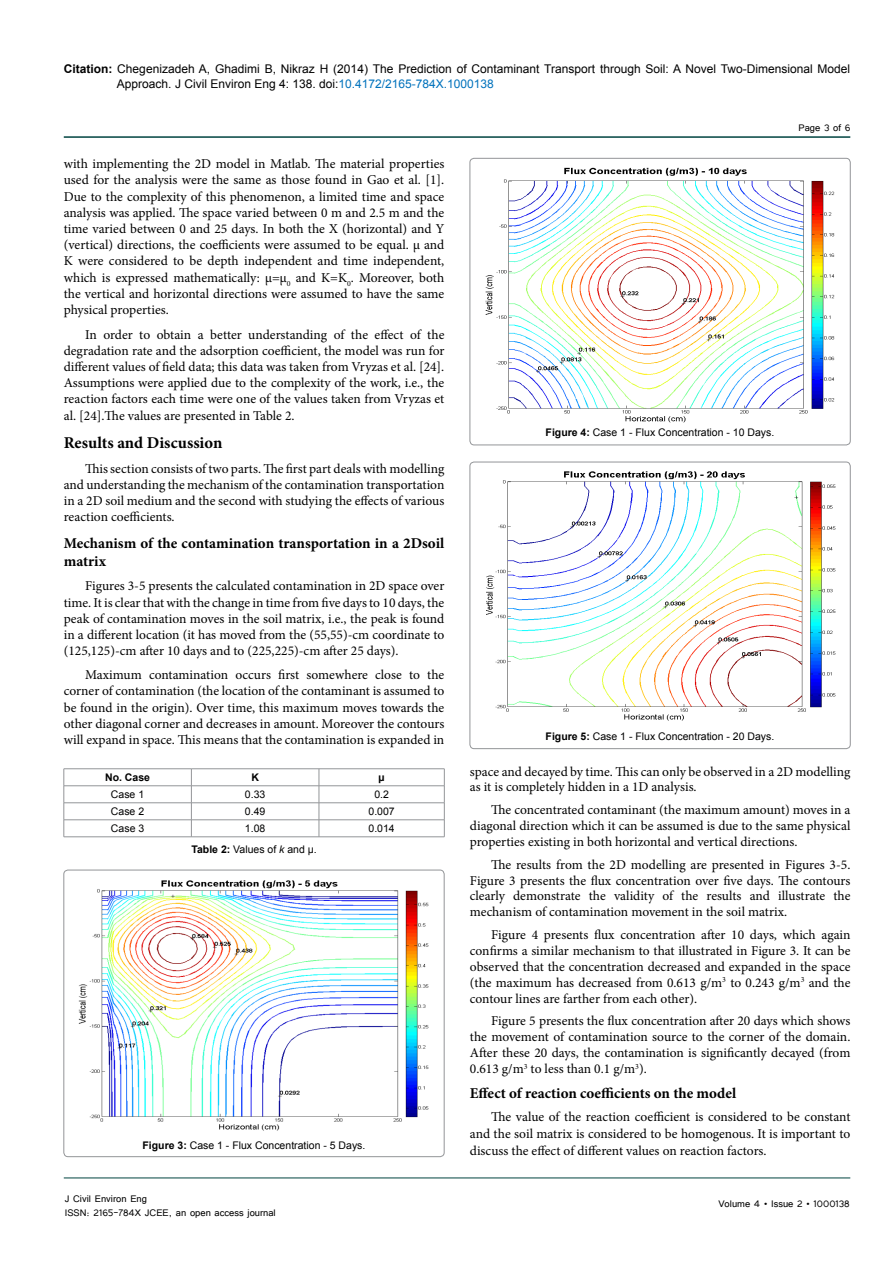
<style>
.page{position:relative;width:893px;height:1263px;background:#fff}
.page>*{position:absolute;margin:0;border:0;box-sizing:border-box;transform-origin:0 0}
.SH{font:700 16.5px "Minion Pro";color:#000}
.SSH{font:700 15px/18px "Minion Pro";color:#000}
.annotation_text{font:13.5px/16.2px "Minion Pro";color:#000;text-align:justify}
.t1{font:12px/15px "Arial";color:#000}
.t2{font:12px/14.4px "Tunga";color:#000}
.t3{font:10.5px "Arial";color:#000}
.t4{font:700 10.5px "Arial";color:#000}
.s1{font-weight:700}
.s2{color:#0072bc}
.s3{font-style:italic}
</style>
<div class="page">
<hr style="left:64px;top:1178px;width:786px;height:1px;background:#004440">
<hr style="left:64px;top:136px;width:786px;height:2px;background:#004440">
<hr style="left:64px;top:768px;width:127px;height:1px;background:#939598">
<hr style="left:191px;top:768px;width:128px;height:1px;background:#939598">
<hr style="left:319px;top:768px;width:125px;height:1px;background:#939598">
<hr style="left:64px;top:785px;width:127px;height:1px;background:#939598">
<hr style="left:191px;top:785px;width:128px;height:1px;background:#939598">
<hr style="left:319px;top:785px;width:125px;height:1px;background:#939598">
<hr style="left:64px;top:802px;width:127px;height:1px;background:#939598">
<hr style="left:191px;top:802px;width:128px;height:1px;background:#939598">
<hr style="left:319px;top:802px;width:125px;height:1px;background:#939598">
<hr style="left:64px;top:819px;width:127px;height:1px;background:#939598">
<svg style="left:64px;top:769px;width:1px;height:67px"></svg>
<hr style="left:191px;top:819px;width:128px;height:1px;background:#939598">
<svg style="left:191px;top:769px;width:1px;height:67px"></svg>
<hr style="left:319px;top:819px;width:125px;height:1px;background:#939598">
<svg style="left:319px;top:769px;width:1px;height:67px"></svg>
<svg style="left:444px;top:769px;width:1px;height:68px"></svg>
<hr style="left:64px;top:836px;width:127px;height:1px;background:#939598">
<hr style="left:191px;top:836px;width:128px;height:1px;background:#939598">
<hr style="left:319px;top:836px;width:125px;height:1px;background:#939598">
<div style="left:64px;top:870px;width:380px;height:287px;border:1px solid #939598;border-radius:4px"></div>
<img style="left:78px;top:880px;width:351px;height:251px">
<div style="left:470px;top:158px;width:380px;height:287px;border:1px solid #939598;border-radius:4px"></div>
<img style="left:485px;top:167px;width:350px;height:256px">
<div style="left:470px;top:462px;width:380px;height:287px;border:1px solid #939598;border-radius:4px"></div>
<img style="left:486px;top:471px;width:350px;height:250px">
<p class="t1" style="left:117px;top:61px;width:735px;text-indent:-53px"><span class="s1">Citation:</span> Chegenizadeh A, Ghadimi B, Nikraz H (2014) The Prediction of Contaminant Transport through Soil: A Novel Two-Dimensional Model<br>Approach. J Civil Environ Eng 4: 138. doi:<span class="s2">10.4172/2165-784X.1000138</span></p>
<p class="t2" style="left:798px;top:119px;width:54px">Page 3 of 6</p>
<p class="annotation_text" style="left:64px;top:156px;width:382px">with implementing the 2D model in Matlab. The material properties used for the analysis were the same as those found in Gao et al. [1].<br>Due to the complexity of this phenomenon, a limited time and space analysis was applied. The space varied between 0 m and 2.5 m and the time varied between 0 and 25 days. In both the X (horizontal) and Y (vertical) directions, the coefficients were assumed to be equal. µ and K were considered to be depth independent and time independent, which is expressed mathematically: µ=µ<sub>0</sub> and K=K<sub>0</sub>. Moreover, both the vertical and horizontal directions were assumed to have the same physical properties.</p>
<p class="annotation_text" style="left:64px;top:326px;width:382px;text-indent:21px">In order to obtain a better understanding of the effect of the degradation rate and the adsorption coefficient, the model was run for different values of field data; this data was taken from Vryzas et al. [24].<br>Assumptions were applied due to the complexity of the work, i.e., the reaction factors each time were one of the values taken from Vryzas et al. [24].The values are presented in Table 2.</p>
<p class="SH" style="left:64px;top:431px;width:160px">Results and Discussion</p>
<p class="annotation_text" style="left:64px;top:460px;width:382px;text-indent:21px">This section consists of two parts. The first part deals with modelling and understanding the mechanism of the contamination transportation in a 2D soil medium and the second with studying the effects of various reaction coefficients.</p>
<p class="SSH" style="left:64px;top:534px;width:382px">Mechanism of the contamination transportation in a 2Dsoil matrix</p>
<p class="annotation_text" style="left:64px;top:578px;width:382px;text-indent:21px">Figures 3-5 presents the calculated contamination in 2D space over time. It is clear that with the change in time from five days to 10 days, the peak of contamination moves in the soil matrix, i.e., the peak is found in a different location (it has moved from the (55,55)-cm coordinate to (125,125)-cm after 10 days and to (225,225)-cm after 25 days).</p>
<p class="annotation_text" style="left:64px;top:667px;width:382px;text-indent:21px">Maximum contamination occurs first somewhere close to the corner of contamination (the location of the contaminant is assumed to be found in the origin). Over time, this maximum moves towards the other diagonal corner and decreases in amount. Moreover the contours will expand in space. This means that the contamination is expanded in</p>
<p class="annotation_text" style="left:470px;top:763px;width:382px">space and decayed by time. This can only be observed in a 2D modelling as it is completely hidden in a 1D analysis.</p>
<p class="annotation_text" style="left:470px;top:802px;width:382px;text-indent:21px">The concentrated contaminant (the maximum amount) moves in a diagonal direction which it can be assumed is due to the same physical properties existing in both horizontal and vertical directions.</p>
<p class="annotation_text" style="left:470px;top:856px;width:382px;text-indent:21px">The results from the 2D modelling are presented in Figures 3-5.<br>Figure 3 presents the flux concentration over five days. The contours clearly demonstrate the validity of the results and illustrate the mechanism of contamination movement in the soil matrix.</p>
<p class="annotation_text" style="left:470px;top:927px;width:382px;text-indent:21px">Figure 4 presents flux concentration after 10 days, which again confirms a similar mechanism to that illustrated in Figure 3. It can be observed that the concentration decreased and expanded in the space (the maximum has decreased from 0.613 g/m<sup>3</sup> to 0.243 g/m<sup>3</sup> and the contour lines are farther from each other).</p>
<p class="annotation_text" style="left:470px;top:1013px;width:382px;text-indent:21px">Figure 5 presents the flux concentration after 20 days which shows the movement of contamination source to the corner of the domain.<br>After these 20 days, the contamination is significantly decayed (from 0.613 g/m<sup>3</sup> to less than 0.1 g/m<sup>3</sup>).</p>
<p class="SSH" style="left:470px;top:1084px;width:268px">Effect of reaction coefficients on the model</p>
<p class="annotation_text" style="left:470px;top:1108px;width:382px;line-height:16.8px;text-indent:21px">The value of the reaction coefficient is considered to be constant and the soil matrix is considered to be homogenous. It is important to discuss the effect of different values on reaction factors.</p>
<p class="t3" style="left:546px;top:426px;width:230px"><span class="s1">Figure 4:</span> Case 1 - Flux Concentration - 10 Days.</p>
<p class="t3" style="left:546px;top:729px;width:230px"><span class="s1">Figure 5:</span> Case 1 - Flux Concentration - 20 Days.</p>
<p class="t4" style="left:105px;top:770px;width:46px">No. Case</p>
<p class="t4" style="left:251px;top:770px;width:9px">K</p>
<p class="t4" style="left:379px;top:770px;width:8px">µ</p>
<p class="t3" style="left:111px;top:787px;width:35px">Case 1</p>
<p class="t3" style="left:245px;top:787px;width:22px">0.33</p>
<p class="t3" style="left:374px;top:787px;width:16px">0.2</p>
<p class="t3" style="left:111px;top:804px;width:35px">Case 2</p>
<p class="t3" style="left:245px;top:804px;width:22px">0.49</p>
<p class="t3" style="left:369px;top:804px;width:28px">0.007</p>
<p class="t3" style="left:111px;top:821px;width:35px">Case 3</p>
<p class="t3" style="left:245px;top:821px;width:22px">1.08</p>
<p class="t3" style="left:369px;top:821px;width:28px">0.014</p>
<p class="t3" style="left:191px;top:842px;width:127px"><span class="s1">Table 2:</span> Values of <span class="s3">k</span> and μ.</p>
<p class="t3" style="left:143px;top:1139px;width:224px"><span class="s1">Figure 3:</span> Case 1 - Flux Concentration - 5 Days.</p>
<p class="t2" style="left:65px;top:1190px;width:212px">J Civil Environ Eng<br>ISSN: 2165-784X JCEE, an open access journal</p>
<p class="t2" style="left:718px;top:1196px;width:133px">Volume 4 • Issue 2 • 1000138</p>
</div>
